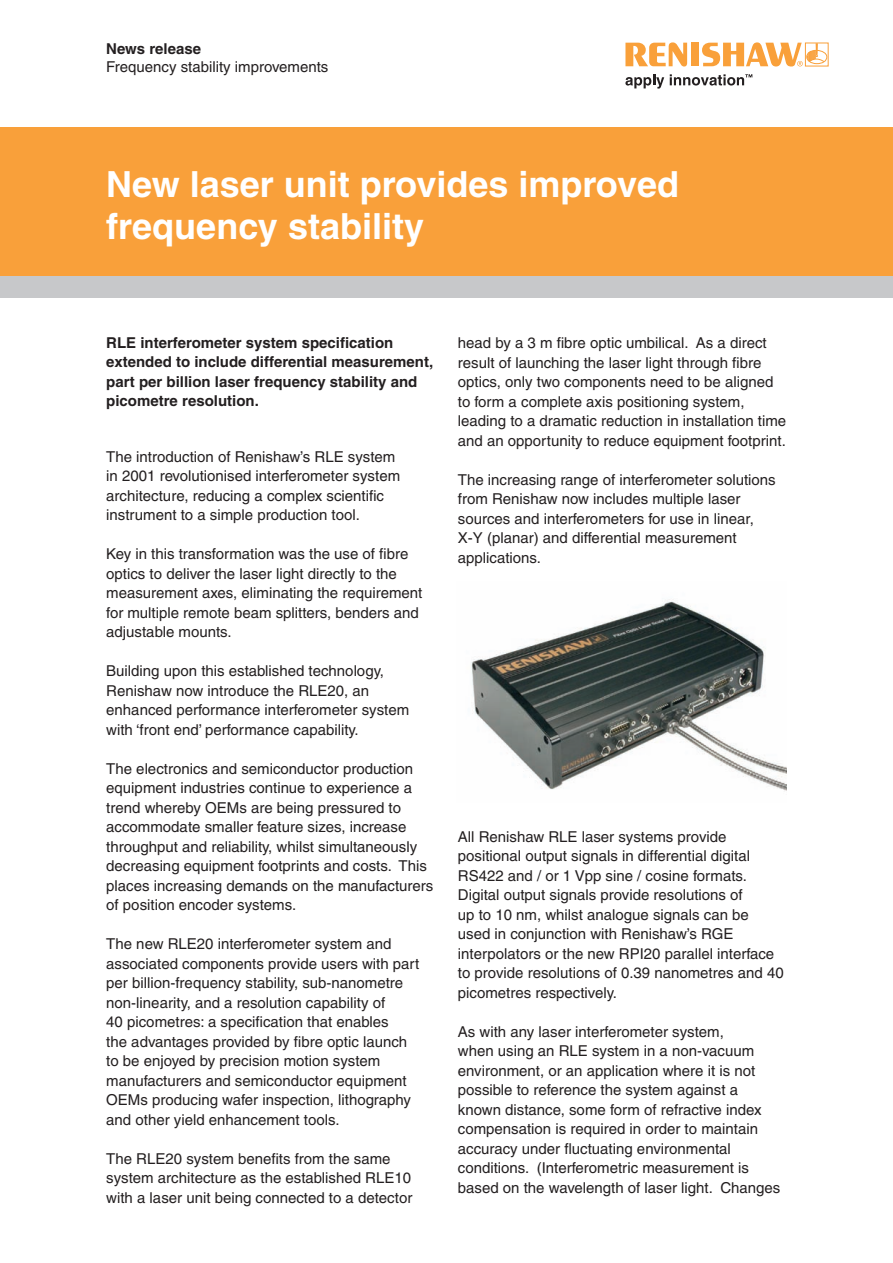
<style>
.page{position:relative;width:893px;height:1263px;background:#fff}
.page>*{position:absolute;margin:0;border:0;box-sizing:border-box;transform-origin:0 0}
.t1{font:700 36px/42px "Helvetica";color:#fff}
.t2{font:15px/19.5px "Helvetica";color:#231f20}
.t3{font:700 15px/19.5px "Helvetica";color:#231f20}
</style>
<div class="page">
<div style="left:0;top:128px;width:893px;height:149px;background:#f9a03a"></div>
<div style="left:0;top:276px;width:893px;height:22px;background:#c7c8ca"></div>
<svg style="left:626px;top:43px;width:61px;height:24px"></svg>
<div style="left:691px;top:43px;width:8px;height:23px;background:#f9a03a"></div>
<svg style="left:626px;top:74px;width:38px;height:15px"></svg>
<div style="left:806px;top:50px;width:21px;height:14px;border:1px solid #f9a03a;border-radius:50%"></div>
<svg style="left:702px;top:43px;width:122px;height:24px"></svg>
<svg style="left:670px;top:74px;width:82px;height:12px"></svg>
<img style="left:471px;top:599px;width:316px;height:192px">
<p class="t3" style="left:106px;top:39px;width:96px">News release</p>
<p class="t2" style="left:106px;top:57px;width:224px">Frequency stability improvements</p>
<h1 class="t1" style="left:106px;top:163px;width:574px">New laser unit provides improved frequency stability</h1>
<p class="t3" style="left:106px;top:332px;width:328px">RLE interferometer system specification extended to include differential measurement, part per billion laser frequency stability and picometre resolution.</p>
<p class="t2" style="left:106px;top:446px;width:295px">The introduction of Renishaw’s RLE system in 2001 revolutionised interferometer system architecture, reducing a complex scientific instrument to a simple production tool.</p>
<p class="t2" style="left:106px;top:544px;width:318px">Key in this transformation was the use of fibre optics to deliver the laser light directly to the measurement axes, eliminating the requirement for multiple remote beam splitters, benders and adjustable mounts.</p>
<p class="t2" style="left:106px;top:661px;width:304px">Building upon this established technology, Renishaw now introduce the RLE20, an enhanced performance interferometer system with ‘front end’ performance capability.</p>
<p class="t2" style="left:106px;top:758px;width:329px">The electronics and semiconductor production equipment industries continue to experience a trend whereby OEMs are being pressured to accommodate smaller feature sizes, increase throughput and reliability, whilst simultaneously decreasing equipment footprints and costs. This places increasing demands on the manufacturers of position encoder systems.</p>
<p class="t2" style="left:106px;top:934px;width:315px">The new RLE20 interferometer system and associated components provide users with part per billion-frequency stability, sub-nanometre non-linearity, and a resolution capability of<br>40 picometres: a specification that enables<br>the advantages provided by fibre optic launch to be enjoyed by precision motion system manufacturers and semiconductor equipment OEMs producing wafer inspection, lithography and other yield enhancement tools.</p>
<p class="t2" style="left:106px;top:1148px;width:307px">The RLE20 system benefits from the same system architecture as the established RLE10 with a laser unit being connected to a detector</p>
<p class="t2" style="left:458px;top:333px;width:330px">head by a 3 m fibre optic umbilical. As a direct result of launching the laser light through fibre optics, only two components need to be aligned to form a complete axis positioning system, leading to a dramatic reduction in installation time and an opportunity to reduce equipment footprint.</p>
<p class="t2" style="left:458px;top:470px;width:319px">The increasing range of interferometer solutions from Renishaw now includes multiple laser sources and interferometers for use in linear, X-Y (planar) and differential measurement applications.</p>
<p class="t2" style="left:458px;top:827px;width:327px">All Renishaw RLE laser systems provide positional output signals in differential digital RS422 and / or 1 Vpp sine / cosine formats.<br>Digital output signals provide resolutions of<br>up to 10 nm, whilst analogue signals can be used in conjunction with Renishaw’s RGE interpolators or the new RPI20 parallel interface to provide resolutions of 0.39 nanometres and 40 picometres respectively.</p>
<p class="t2" style="left:458px;top:1022px;width:324px">As with any laser interferometer system,<br>when using an RLE system in a non-vacuum environment, or an application where it is not possible to reference the system against a known distance, some form of refractive index compensation is required in order to maintain accuracy under fluctuating environmental conditions. (Interferometric measurement is based on the wavelength of laser light. Changes</p>
</div>
